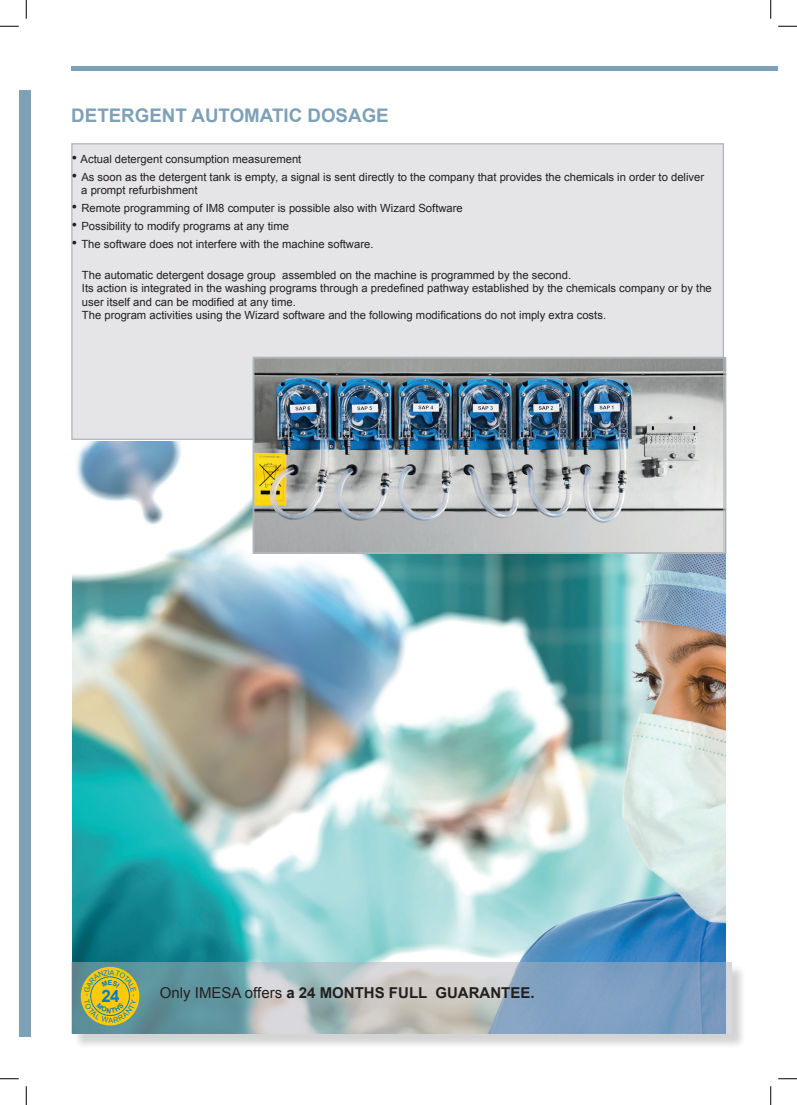
<style>
.page{position:relative;width:797px;height:1105px;background:#fff}
.page>*{position:absolute;margin:0;border:0;box-sizing:border-box;transform-origin:0 0}
.t1{font:700 18.75px "Arial";color:#7ea1b7}
.t2{font:700 17px "Arial";color:#007ec5}
.t3{font:700 15px "Arial";color:#231f20}
.t4{font:11.25px/13.5px "Arial";color:#231f20}
.t5{font:700 6.75px "Arial";color:#007ec5}
.s1{font-size:15px}
.s2{font-weight:400}
</style>
<div class="page">
<div style="left:19px;top:90px;width:12px;height:946px;background:#7ea1b7"></div>
<img style="left:73px;top:441px;width:652px;height:521px">
<div style="left:71px;top:143px;width:653px;height:297px;background:#e5e4e6;border:1px solid #b3b1b9"></div>
<img style="left:255px;top:359px;width:467px;height:192px">
<div style="left:252px;top:357px;width:472px;height:197px;border:1px solid #b2b7bb"></div>
<hr style="left:71px;top:67px;width:706px;height:4px;background:#7ea1b7">
<div style="left:73px;top:964px;width:674px;height:85px;background:#231f20;opacity:.4"></div>
<svg style="left:71px;top:962px;width:660px;height:72px;background:#94adba"></svg>
<div style="left:81px;top:967px;width:58px;height:58px;background:#feca0a;border-radius:50%"></div>
<svg style="left:0;top:25px;width:19px;height:2px"></svg>
<svg style="left:778px;top:25px;width:19px;height:2px"></svg>
<svg style="left:0;top:1078px;width:19px;height:1px"></svg>
<svg style="left:778px;top:1078px;width:19px;height:1px"></svg>
<svg style="left:25px;top:0;width:2px;height:19px"></svg>
<svg style="left:25px;top:1086px;width:2px;height:19px"></svg>
<svg style="left:770px;top:0;width:1px;height:19px"></svg>
<svg style="left:770px;top:1086px;width:1px;height:19px"></svg>
<svg style="left:84px;top:969px;width:52px;height:54px"></svg>
<h1 class="t1" style="left:71px;top:103px;width:319px">DETERGENT AUTOMATIC DOSAGE</h1>
<p class="t4" style="left:72px;top:152px;width:231px"><span class="s1">•</span> Actual detergent consumption measurement</p>
<p class="t4" style="left:81px;top:170px;width:624px;text-indent:-9px"><span class="s1">•</span> As soon as the detergent tank is empty, a signal is sent directly to the company that provides the chemicals in order to deliver a prompt refurbishment</p>
<p class="t4" style="left:72px;top:202px;width:392px"><span class="s1">•</span> Remote programming of IM8 computer is possible also with Wizard Software</p>
<p class="t4" style="left:72px;top:220px;width:218px"><span class="s1">•</span> Possibility to modify programs at any time</p>
<p class="t4" style="left:72px;top:238px;width:303px"><span class="s1">•</span> The software does not interfere with the machine software.</p>
<p class="t4" style="left:82px;top:268px;width:631px">The automatic detergent dosage group assembled on the machine is programmed by the second.<br>Its action is integrated in the washing programs through a predefined pathway established by the chemicals company or by the user itself and can be modified at any time.<br>The program activities using the Wizard software and the following modifications do not imply extra costs.</p>
<p class="t5" style="left:108px;top:978px;width:6px">E</p>
<h2 class="t2" style="left:102px;top:984px;width:19px">24</h2>
<h3 class="t3" style="left:160px;top:983px;width:376px"><span class="s2">Only IMESA offers</span> a 24 MONTHS FULL GUARANTEE.</h3>
</div>
